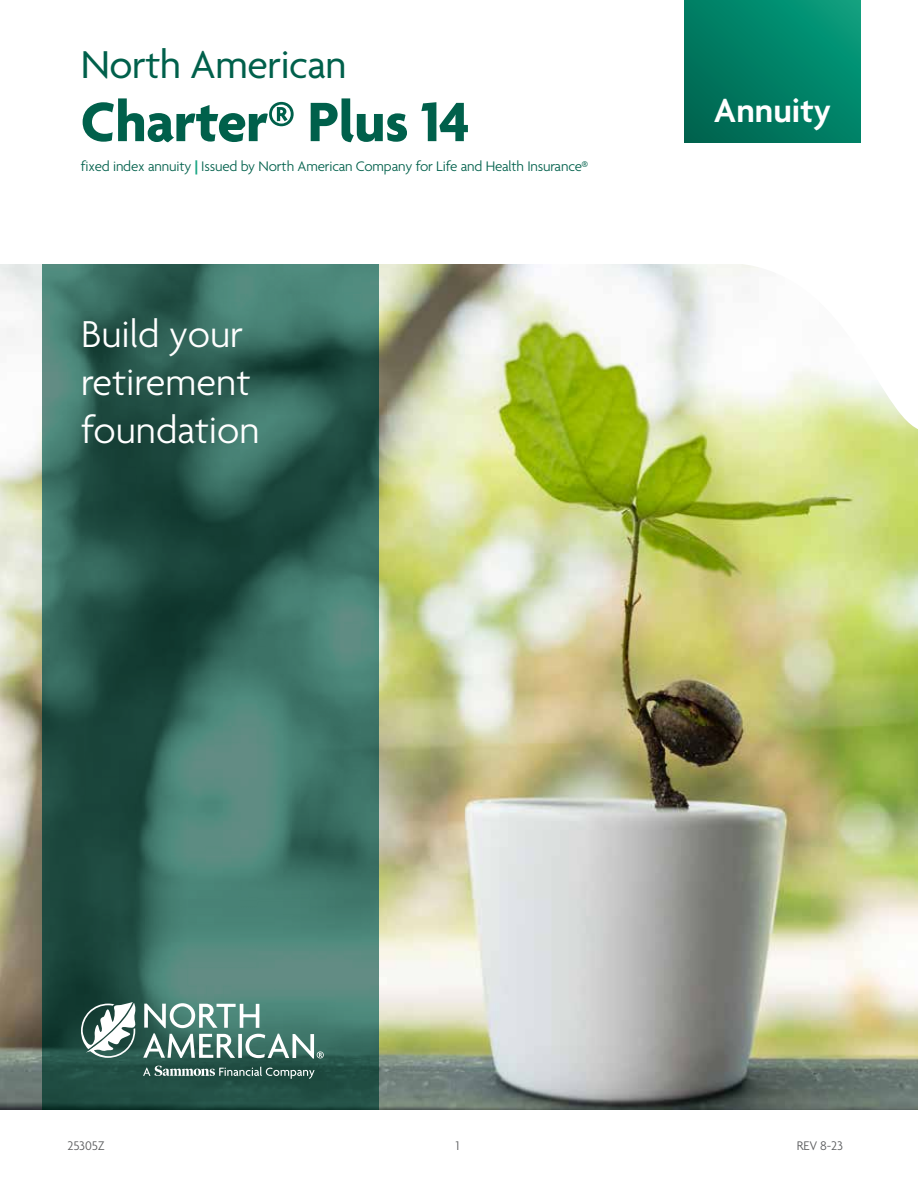
<style>
.page{position:relative;width:918px;height:1188px;background:#fff}
.page>*{position:absolute;margin:0;border:0;box-sizing:border-box;transform-origin:0 0}
.t1{font:700 60px "Agenda";letter-spacing:-.01em;color:#00604b}
.t2{font:42px "Agenda";letter-spacing:-.01em;color:#00604b}
.t3{font:300 40.5px/48px "Agenda";color:#fff}
.t4{font:600 36px "Agenda";color:#fff}
.t5{font:300 15px "Agenda";letter-spacing:-.01em;color:#00604b}
.t6{font:300 13.5px "Agenda";letter-spacing:-.01em;color:#58595b}
.s1{font-weight:700;color:#19a583}
</style>
<div class="page">
<svg style="left:685px;top:0;width:175px;height:142px"></svg>
<img style="left:0;top:264px;width:918px;height:846px">
<svg style="left:724px;top:264px;width:194px;height:168px"></svg>
<svg style="left:42px;top:264px;width:337px;height:846px"></svg>
<svg style="left:81px;top:1002px;width:56px;height:56px"></svg>
<svg style="left:143px;top:1066px;width:172px;height:13px"></svg>
<svg style="left:143px;top:1003px;width:181px;height:56px"></svg>
<h2 class="t2" style="left:81px;top:42px;width:267px">North American</h2>
<h1 class="t1" style="left:81px;top:90px;width:391px">Charter® Plus 14</h1>
<p class="t5" style="left:81px;top:158px;width:509px">fixed index annuity <span class="s1">|</span> Issued by North American Company for Life and Health Insurance®</p>
<h3 class="t3" style="left:81px;top:312px;width:180px">Build your retirement foundation</h3>
<h3 class="t4" style="left:714px;top:91px;width:118px">Annuity</h3>
<p class="t6" style="left:68px;top:1138px;width:39px">25305Z</p>
<p class="t6" style="left:456px;top:1138px;width:5px">1</p>
<p class="t6" style="left:797px;top:1138px;width:48px">REV 8-23</p>
</div>
